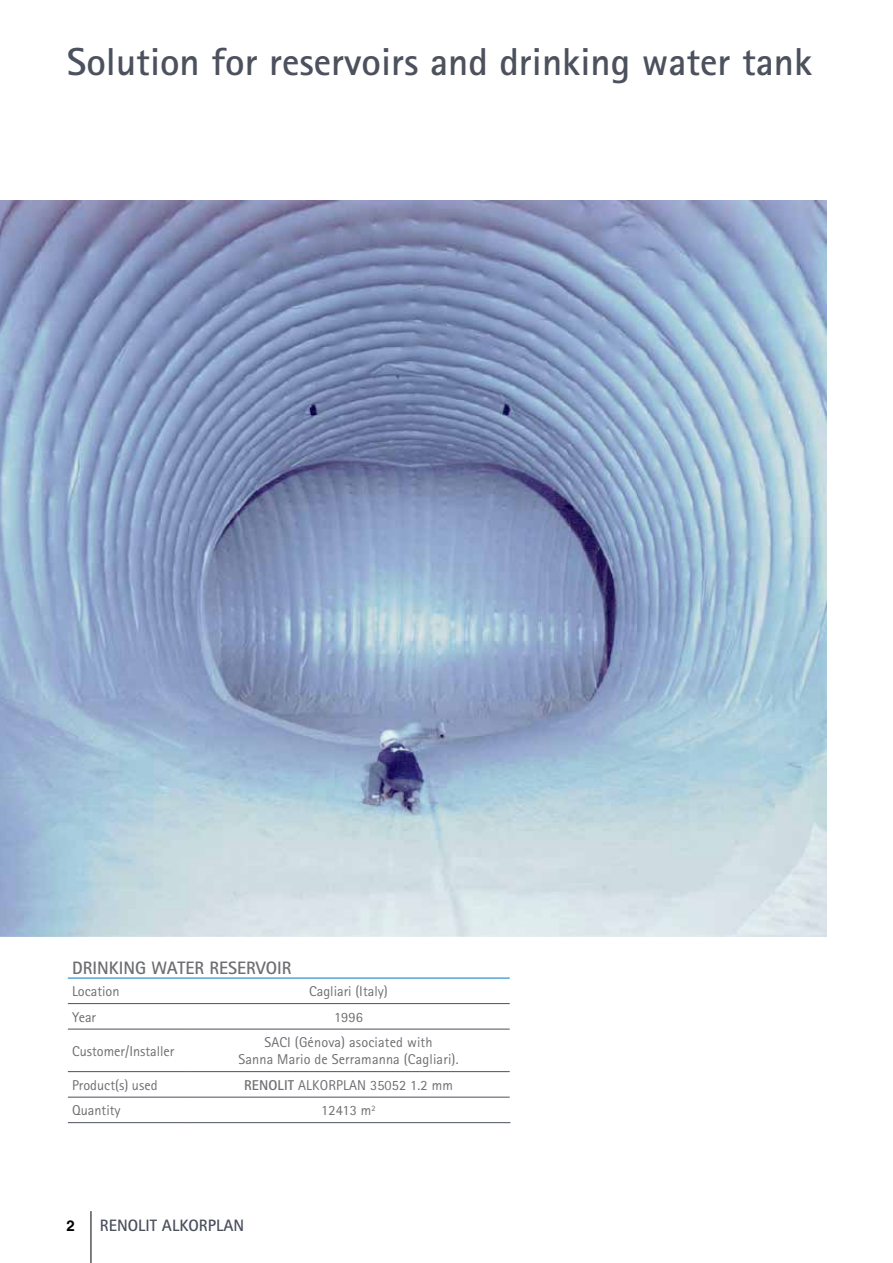
<style>
.page{position:relative;width:893px;height:1263px;background:#fff}
.page>*{position:absolute;margin:0;border:0;box-sizing:border-box;transform-origin:0 0}
.t1{font:700 39px "Rotis Sans Serif";color:#4c515e}
.t2{font:700 18px "Rotis Sans Serif";color:#6d6e71}
.t3{font:700 16.5px "Rotis Sans Serif";color:#4c515e}
.t4{font:700 15px "Helvetica";color:#000}
.t5{font:14.25px/17.1px "Rotis Sans Serif";letter-spacing:.01em;color:#6d6e71;text-align:center}
.s1{font-weight:700}
</style>
<div class="page">
<hr style="left:91px;top:1211px;width:1px;height:52px;background:#000">
<img style="left:0;top:201px;width:826px;height:735px">
<svg style="left:188px;top:1004px;width:322px;height:93px"></svg>
<hr style="left:187px;top:1003px;width:323px;height:1px;background:#4c515e">
<hr style="left:187px;top:1029px;width:323px;height:1px;background:#4c515e">
<hr style="left:187px;top:1071px;width:323px;height:1px;background:#4c515e">
<hr style="left:187px;top:1097px;width:323px;height:1px;background:#4c515e">
<hr style="left:187px;top:1122px;width:323px;height:1px;background:#4c515e">
<hr style="left:68px;top:1003px;width:119px;height:1px;background:#4c515e">
<hr style="left:68px;top:1029px;width:119px;height:1px;background:#4c515e">
<hr style="left:68px;top:1071px;width:119px;height:1px;background:#4c515e">
<hr style="left:68px;top:1097px;width:119px;height:1px;background:#4c515e">
<hr style="left:68px;top:1122px;width:119px;height:1px;background:#4c515e">
<hr style="left:68px;top:978px;width:119px;height:1px;background:#007ac1">
<hr style="left:187px;top:978px;width:323px;height:1px;background:#007ac1">
<h1 class="t1" style="left:67px;top:38px;width:747px">Solution for reservoirs and drinking water tank</h1>
<p class="t2" style="left:72px;top:957px;width:221px">DRINKING WATER RESERVOIR</p>
<p class="t5" style="left:72px;top:983px;width:49px">Location</p>
<p class="t5" style="left:309px;top:983px;width:80px">Cagliari (Italy)</p>
<p class="t5" style="left:72px;top:1008px;width:26px">Year</p>
<p class="t5" style="left:334px;top:1008px;width:30px">1996</p>
<p class="t5" style="left:72px;top:1042px;width:104px">Customer/Installer</p>
<p class="t5" style="left:238px;top:1034px;width:222px">SACI (Génova) asociated with<br>Sanna Mario de Serramanna (Cagliari).</p>
<p class="t5" style="left:72px;top:1076px;width:87px">Product(s) used</p>
<p class="t5" style="left:244px;top:1076px;width:210px"><span class="s1">RENOLIT</span> ALKORPLAN 35052 1.2 mm</p>
<p class="t5" style="left:72px;top:1102px;width:50px">Quantity</p>
<p class="t5" style="left:321px;top:1102px;width:56px">12413 m<sup>2</sup></p>
<p class="t4" style="left:67px;top:1216px;width:10px">2</p>
<p class="t3" style="left:100px;top:1214px;width:146px">RENOLIT ALKORPLAN</p>
</div>
